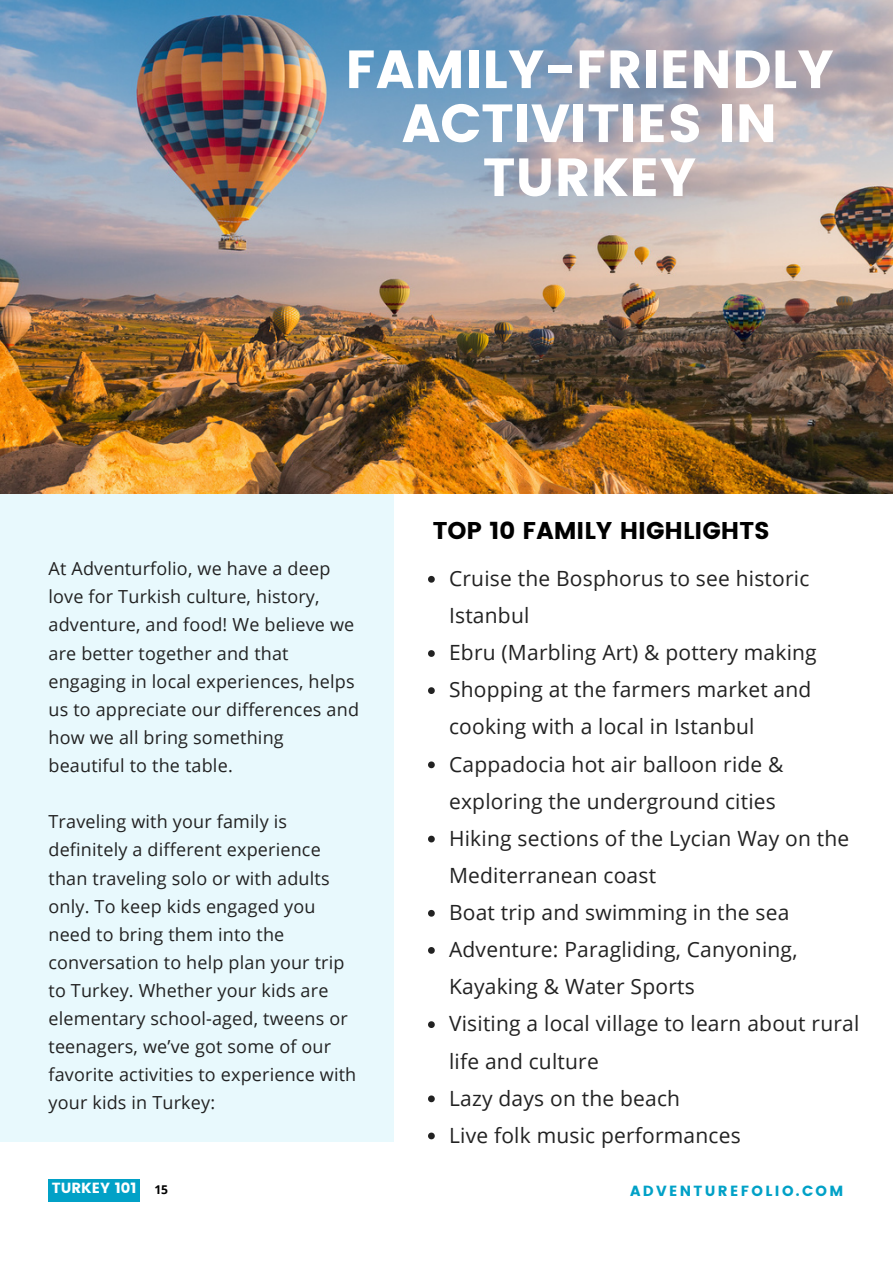
<style>
.page{position:relative;width:893px;height:1264px;background:#fff}
.page>*{position:absolute;margin:0;border:0;box-sizing:border-box;transform-origin:0 0}
.t1{font:53.55px/54px "Poppins";color:#fff;text-align:center}
.t2{font:24.15px "Poppins";color:#000}
.t3{font:21px/37px "Open Sans";letter-spacing:.01em;color:#222}
.t4{font:18px/28px "Open Sans";letter-spacing:.01em;color:#222}
.t5{font:14.7px "Poppins";letter-spacing:.16em;color:#01a1c7}
.t6{font:14.7px "Poppins";color:#fff}
.s1{font-family:"Open Sans";font-weight:700;font-size:12.15px;color:#000}
</style>
<div class="page">
<div style="left:48px;top:1179px;width:92px;height:22px;background:#01a1c7"></div>
<div style="left:0;top:487px;width:393px;height:654px;background:#e8f9fd"></div>
<img style="left:0;top:0;width:892px;height:493px">
<svg style="left:428px;top:576px;width:7px;height:6px"></svg>
<svg style="left:428px;top:650px;width:7px;height:7px"></svg>
<svg style="left:428px;top:687px;width:7px;height:7px"></svg>
<svg style="left:428px;top:761px;width:7px;height:7px"></svg>
<svg style="left:428px;top:835px;width:7px;height:7px"></svg>
<svg style="left:428px;top:909px;width:7px;height:7px"></svg>
<svg style="left:428px;top:947px;width:7px;height:6px"></svg>
<svg style="left:428px;top:1021px;width:7px;height:7px"></svg>
<svg style="left:428px;top:1095px;width:7px;height:7px"></svg>
<svg style="left:428px;top:1132px;width:7px;height:7px"></svg>
<h1 class="t1" style="left:345px;top:43px;width:490px">FAMILY-FRIENDLY<br>ACTIVITIES IN<br>TURKEY</h1>
<p class="t4" style="left:48px;top:554px;width:312px">At Adventurfolio, we have a deep love for Turkish culture, history, adventure, and food! We believe we are better together and that engaging in local experiences, helps us to appreciate our differences and how we all bring something beautiful to the table.</p>
<p class="t4" style="left:48px;top:807px;width:309px">Traveling with your family is definitely a different experience than traveling solo or with adults only. To keep kids engaged you need to bring them into the conversation to help plan your trip to Turkey. Whether your kids are elementary school-aged, tweens or teenagers, we’ve got some of our favorite activities to experience with your kids in Turkey:</p>
<h2 class="t2" style="left:433px;top:517px;width:338px">TOP 10 FAMILY HIGHLIGHTS</h2>
<p class="t3" style="left:449px;top:559px;width:412px">Cruise the Bosphorus to see historic<br>Istanbul<br>Ebru (Marbling Art) &amp; pottery making<br>Shopping at the farmers market and cooking with a local in Istanbul<br>Cappadocia hot air balloon ride &amp; exploring the underground cities<br>Hiking sections of the Lycian Way on the<br>Mediterranean coast<br>Boat trip and swimming in the sea<br>Adventure: Paragliding, Canyoning,<br>Kayaking &amp; Water Sports<br>Visiting a local village to learn about rural life and culture<br>Lazy days on the beach<br>Live folk music performances</p>
<p class="t6" style="left:52px;top:1179px;width:118px">TURKEY 101 <span class="s1">15</span></p>
<p class="t5" style="left:630px;top:1182px;width:215px">ADVENTUREFOLIO.COM</p>
</div>
